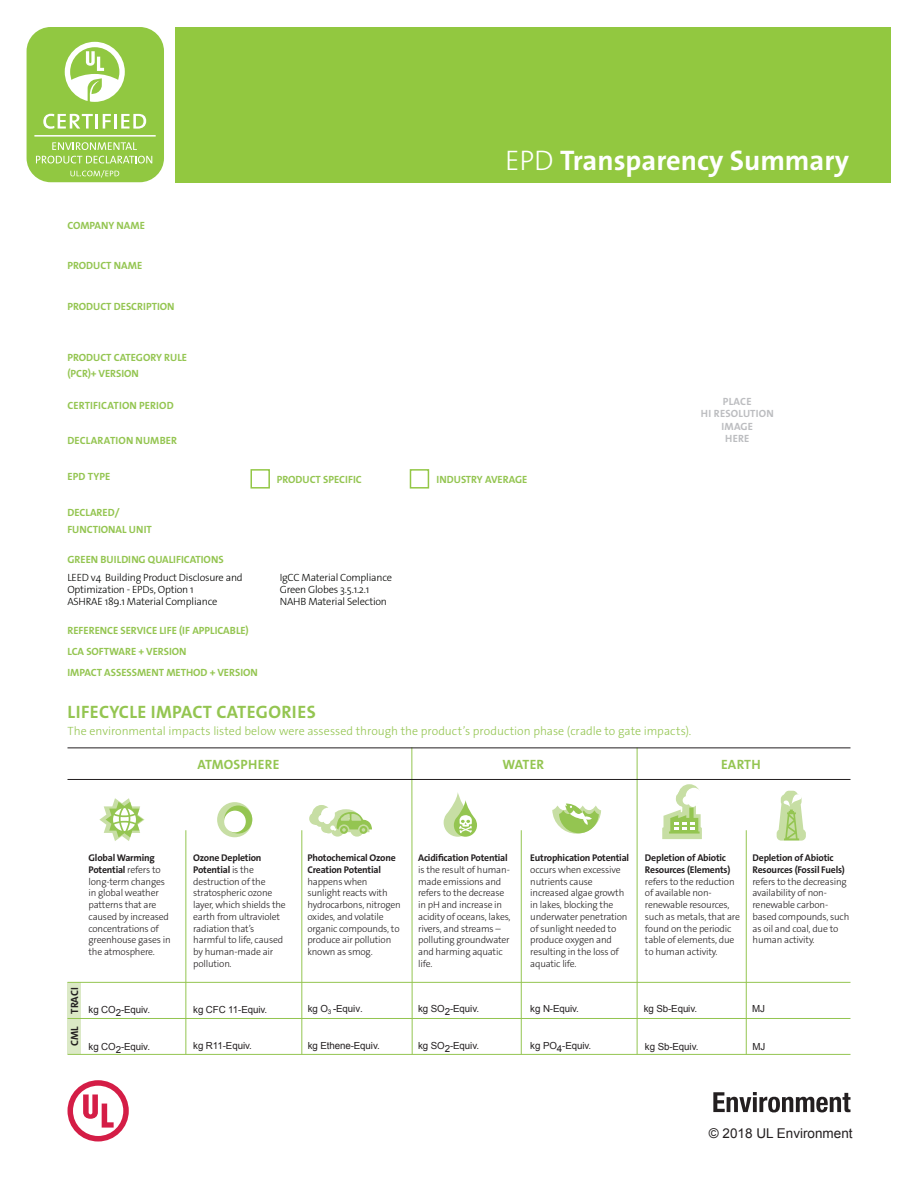
<style>
.page{position:relative;width:918px;height:1188px;background:#fff}
.page>*{position:absolute;margin:0;border:0;box-sizing:border-box;transform-origin:0 0}
.t1{font:700 28.5px "The Sans Os F";color:#fff}
.Intro_Paragraph_Ital{font:700 18px "The Sans Os F";letter-spacing:.02em;color:#94c551}
.Intro_Paragraph_Ital-2{font:700 13.5px "The Sans Os F";letter-spacing:.02em;color:#94c551}
.t2{font:13.5px "Arial";color:#231f20}
.Intro_Paragraph_Ital-3{font:300 12px "The Sans Os F";color:#94c551}
.Intro_Paragraph{font:700 10.5px/16.5px "The Sans Os F";color:#94c551}
.t3{font:300 10.5px/12px "The Sans Os F";letter-spacing:-.02em;color:#040503}
.t4{font:700 10.5px "The Sans Os F";letter-spacing:.02em;color:#bcbdc0}
.Intro_Paragraph_Ital-4{font:700 10.5px "The Sans Os F";letter-spacing:.015em;color:#94c551}
.Intro_Paragraph_Ital-5{font:700 10.5px "The Sans Os F";color:#231f20}
.t5{font:300 9.75px/11.7px "The Sans Os F";letter-spacing:-.02em;color:#231f20}
.Intro_Paragraph_Ital-6{font:9.75px "Arial";letter-spacing:-.01em;color:#231f20}
.t6{font:700 9.75px/11.7px "The Sans Os F";letter-spacing:-.02em;color:#231f20}
.s1{font-weight:300}
.s2{font-weight:700}
</style>
<div class="page">
<hr style="left:637px;top:748px;width:1px;height:306px;background:#94c551">
<hr style="left:411px;top:747px;width:2px;height:307px;background:#94c551">
<div style="left:68px;top:982px;width:13px;height:72px;background:#dbe9c6"></div>
<svg style="left:309px;top:805px;width:63px;height:32px"></svg>
<svg style="left:662px;top:784px;width:40px;height:56px"></svg>
<svg style="left:552px;top:803px;width:49px;height:31px"></svg>
<svg style="left:99px;top:798px;width:46px;height:43px"></svg>
<svg style="left:777px;top:791px;width:29px;height:50px"></svg>
<div style="left:27px;top:27px;width:137px;height:155px;background:#91c841;border-radius:24px"></div>
<svg style="left:43px;top:114px;width:68px;height:15px"></svg>
<hr style="left:114px;top:114px;width:3px;height:15px;background:#fff">
<svg style="left:121px;top:114px;width:25px;height:15px"></svg>
<svg style="left:52px;top:142px;width:85px;height:8px"></svg>
<svg style="left:36px;top:156px;width:116px;height:7px"></svg>
<hr style="left:34px;top:135px;width:122px;height:2px;background:#fff">
<svg style="left:65px;top:42px;width:60px;height:60px"></svg>
<svg style="left:70px;top:170px;width:49px;height:8px"></svg>
<svg style="left:217px;top:802px;width:35px;height:35px"></svg>
<div style="left:224px;top:806px;width:28px;height:28px;background:#94c551;border-radius:50%"></div>
<div style="left:224px;top:811px;width:22px;height:21px;background:#fff;border-radius:50%"></div>
<svg style="left:444px;top:792px;width:33px;height:45px"></svg>
<svg style="left:713px;top:1092px;width:137px;height:21px"></svg>
<svg style="left:67px;top:1080px;width:62px;height:62px"></svg>
<hr style="left:68px;top:748px;width:782px;height:1px;background:#231f20">
<hr style="left:68px;top:779px;width:782px;height:1px;background:#231f20">
<div style="left:176px;top:27px;width:715px;height:155px;background:#92c840"></div>
<hr style="left:301px;top:830px;width:1px;height:224px;background:#94c551">
<hr style="left:521px;top:830px;width:1px;height:224px;background:#94c551">
<hr style="left:185px;top:830px;width:1px;height:224px;background:#94c551">
<hr style="left:746px;top:830px;width:1px;height:225px;background:#94c551">
<hr style="left:68px;top:1018px;width:782px;height:1px;background:#94c551">
<hr style="left:68px;top:982px;width:782px;height:1px;background:#94c551">
<hr style="left:68px;top:1054px;width:782px;height:1px;background:#94c551">
<div style="left:250px;top:469px;width:20px;height:20px;border:2px solid #93c746"></div>
<div style="left:410px;top:469px;width:19px;height:20px;border:2px solid #93c746"></div>
<p class="Intro_Paragraph" style="left:67px;top:217px;width:79px">COMPANY NAME</p>
<p class="Intro_Paragraph" style="left:67px;top:257px;width:76px">PRODUCT NAME</p>
<p class="Intro_Paragraph" style="left:67px;top:299px;width:109px">PRODUCT DESCRIPTION</p>
<p class="Intro_Paragraph" style="left:67px;top:349px;width:121px">PRODUCT CATEGORY RULE (PCR)+ VERSION</p>
<p class="Intro_Paragraph" style="left:67px;top:398px;width:108px">CERTIFICATION PERIOD</p>
<p class="Intro_Paragraph_Ital-4" style="left:67px;top:433px;width:111px">DECLARATION NUMBER</p>
<p class="Intro_Paragraph_Ital-4" style="left:67px;top:470px;width:44px">EPD TYPE</p>
<p class="Intro_Paragraph" style="left:67px;top:505px;width:86px">DECLARED/<br>FUNCTIONAL UNIT</p>
<p class="Intro_Paragraph" style="left:67px;top:551px;width:158px">GREEN BUILDING QUALIFICATIONS</p>
<p class="t3" style="left:67px;top:572px;width:177px">LEED v4 Building Product Disclosure and<br>Optimization - EPDs, Option 1</p>
<p class="t3" style="left:67px;top:596px;width:151px">ASHRAE 189.1 Material Compliance</p>
<p class="Intro_Paragraph" style="left:67px;top:622px;width:183px">REFERENCE SERVICE LIFE (IF APPLICABLE)</p>
<p class="Intro_Paragraph" style="left:67px;top:643px;width:121px">LCA SOFTWARE + VERSION</p>
<p class="Intro_Paragraph" style="left:67px;top:664px;width:192px">IMPACT ASSESSMENT METHOD + VERSION</p>
<p class="t1" style="left:505px;top:142px;width:346px"><span class="s1">EPD</span> Transparency Summary</p>
<p class="Intro_Paragraph" style="left:277px;top:472px;width:86px">PRODUCT SPECIFIC</p>
<p class="Intro_Paragraph" style="left:436px;top:472px;width:92px">INDUSTRY AVERAGE</p>
<p class="t3" style="left:280px;top:572px;width:114px">IgCC Material Compliance</p>
<p class="t3" style="left:280px;top:584px;width:91px">Green Globes 3.5.1.2.1</p>
<p class="t3" style="left:280px;top:596px;width:109px">NAHB Material Selection</p>
<p class="t4" style="left:723px;top:394px;width:30px">PLACE</p>
<p class="t4" style="left:701px;top:407px;width:74px">HI RESOLUTION</p>
<p class="t4" style="left:721px;top:419px;width:33px">IMAGE</p>
<p class="t4" style="left:725px;top:432px;width:26px">HERE</p>
<p class="Intro_Paragraph_Ital" style="left:68px;top:700px;width:250px">LIFECYCLE IMPACT CATEGORIES</p>
<p class="Intro_Paragraph_Ital-3" style="left:68px;top:723px;width:625px">The environmental impacts listed below were assessed through the product’s production phase (cradle to gate impacts).</p>
<p class="Intro_Paragraph_Ital-2" style="left:197px;top:756px;width:83px">ATMOSPHERE</p>
<p class="Intro_Paragraph_Ital-2" style="left:502px;top:756px;width:43px">WATER</p>
<p class="Intro_Paragraph_Ital-2" style="left:721px;top:756px;width:41px">EARTH</p>
<p class="Intro_Paragraph_Ital-5" style="left:68px;top:1014px;width:28px;rotate:-90deg">TRACI</p>
<p class="Intro_Paragraph_Ital-5" style="left:68px;top:1046px;width:21px;rotate:-90deg">CML</p>
<p class="t5" style="left:193px;top:852px;width:94px"><span class="s2">Ozone Depletion<br>Potential</span> is the destruction of the stratospheric ozone layer, which shields the earth from ultraviolet radiation that’s harmful to life, caused by human-made air pollution.</p>
<p class="t5" style="left:418px;top:852px;width:94px"><span class="s2">Acidification Potential </span>is the result of human&shy;made emissions and refers to the decrease in pH and increase in acidity of oceans, lakes, rivers, and streams – polluting groundwater and harming aquatic life.</p>
<p class="t6" style="left:645px;top:852px;width:87px">Depletion of Abiotic<br>Resources (Elements)</p>
<p class="t5" style="left:530px;top:852px;width:100px"><span class="s2">Eutrophication Potential </span>occurs when excessive nutrients cause increased algae growth in lakes, blocking the underwater penetration of sunlight needed to produce oxygen and resulting in the loss of aquatic life.</p>
<p class="t5" style="left:89px;top:852px;width:84px"><span class="s2">Global Warming<br>Potential</span> refers to long-term changes in global weather patterns that are caused by increased concentrations of greenhouse gases in the atmosphere.</p>
<p class="t6" style="left:307px;top:852px;width:90px">Photochemical Ozone<br>Creation Potential</p>
<p class="t5" style="left:645px;top:876px;width:96px">refers to the reduction of available non&shy;renewable resources, such as metals, that are found on the periodic table of elements, due to human activity.</p>
<p class="t5" style="left:307px;top:876px;width:95px">happens when sunlight reacts with hydrocarbons, nitrogen oxides, and volatile organic compounds, to produce air pollution known as smog.</p>
<p class="t5" style="left:753px;top:852px;width:98px"><span class="s2">Depletion of Abiotic<br>Resources (Fossil Fuels) </span>refers to the decreasing availability of non&shy;renewable carbon&shy;based compounds, such as oil and coal, due to human activity.</p>
<p class="Intro_Paragraph_Ital-6" style="left:89px;top:1003px;width:63px">kg CO2-Equiv.</p>
<p class="Intro_Paragraph_Ital-6" style="left:193px;top:1003px;width:76px">kg CFC 11-Equiv.</p>
<p class="Intro_Paragraph_Ital-6" style="left:308px;top:1002px;width:57px">kg O<sub>3</sub> -Equiv.</p>
<p class="Intro_Paragraph_Ital-6" style="left:418px;top:1002px;width:62px">kg SO2-Equiv.</p>
<p class="Intro_Paragraph_Ital-6" style="left:530px;top:1002px;width:50px">kg N-Equiv.</p>
<p class="Intro_Paragraph_Ital-6" style="left:644px;top:1002px;width:55px">kg Sb-Equiv.</p>
<p class="Intro_Paragraph_Ital-6" style="left:752px;top:1002px;width:14px">MJ</p>
<p class="Intro_Paragraph_Ital-6" style="left:89px;top:1040px;width:63px">kg CO2-Equiv.</p>
<p class="Intro_Paragraph_Ital-6" style="left:193px;top:1039px;width:60px">kg R11-Equiv.</p>
<p class="Intro_Paragraph_Ital-6" style="left:308px;top:1039px;width:74px">kg Ethene-Equiv.</p>
<p class="Intro_Paragraph_Ital-6" style="left:418px;top:1039px;width:62px">kg SO2-Equiv.</p>
<p class="Intro_Paragraph_Ital-6" style="left:530px;top:1040px;width:62px">kg PO4-Equiv.</p>
<p class="Intro_Paragraph_Ital-6" style="left:645px;top:1040px;width:55px">kg Sb-Equiv.</p>
<p class="Intro_Paragraph_Ital-6" style="left:753px;top:1040px;width:14px">MJ</p>
<p class="t2" style="left:709px;top:1124px;width:145px">© 2018 UL Environment</p>
</div>
